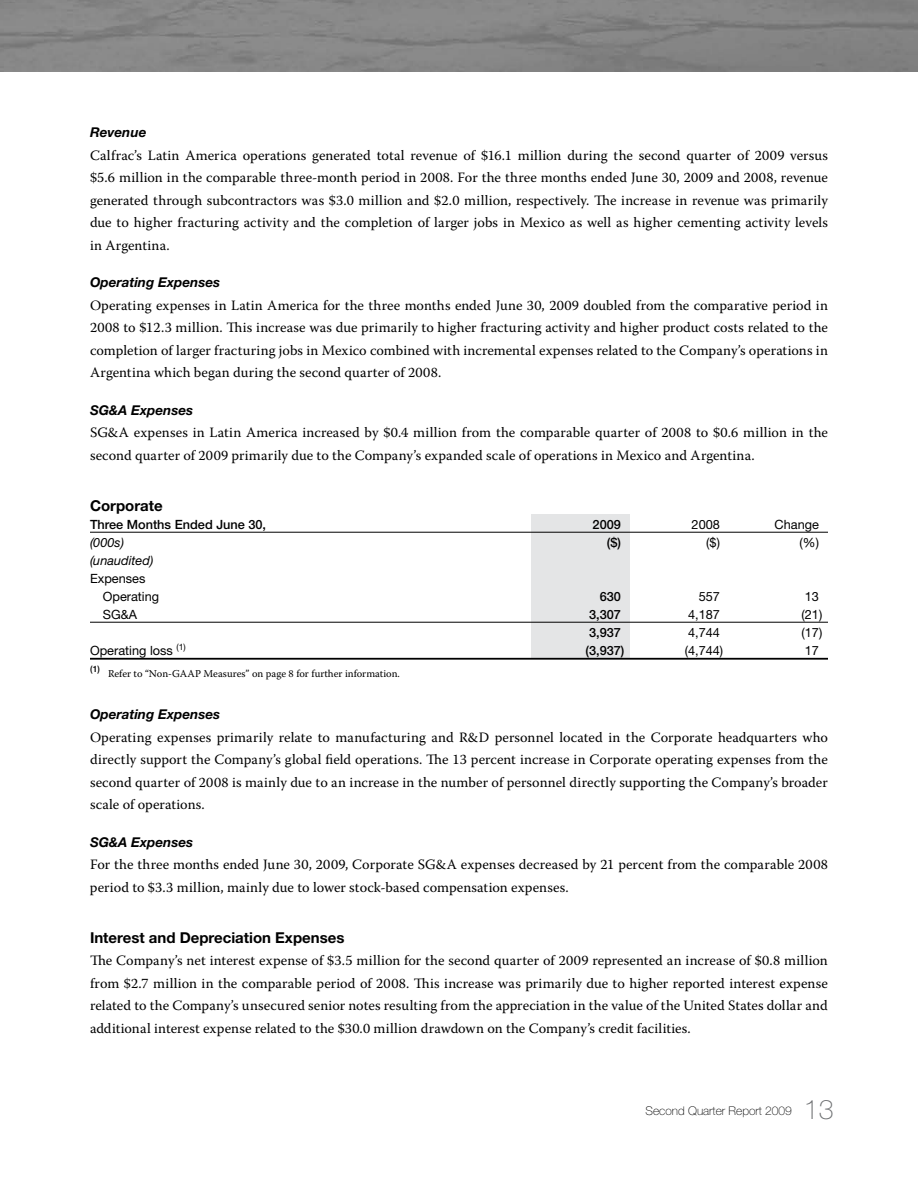
<style>
.page{position:relative;width:918px;height:1188px;background:#fff}
.page>*{position:absolute;margin:0;border:0;box-sizing:border-box;transform-origin:0 0}
.t1{font:100 27px "Helvetica Neue";color:#6d6f71}
.t2{font:700 15px "Helvetica Neue";color:#000}
.t3{font:14.25px/22.5px "Warnock Pro";letter-spacing:.01em;color:#000;text-align:justify}
.t4{font:italic 700 13.5px "Helvetica Neue";color:#000}
.t5{font:12.75px/18px "Helvetica Neue";color:#000}
.t6{font:500 12.75px "Helvetica Neue";color:#000}
.t7{font:italic 12.75px "Helvetica Neue";color:#000}
.t8{font:100 12px "Helvetica Neue";color:#000}
.t9{font:10.5px "Warnock Pro";color:#000}
.t10{font:500 8.7px "Helvetica Neue";color:#000}
</style>
<div class="page">
<div style="left:531px;top:514px;width:99px;height:145px;background:#e4e5e6"></div>
<hr style="left:90px;top:532px;width:738px;height:1px;background:#000">
<hr style="left:90px;top:622px;width:738px;height:1px;background:#000">
<hr style="left:90px;top:658px;width:738px;height:2px;background:#000">
<p class="t4" style="left:90px;top:124px;width:58px">Revenue</p>
<p class="t3" style="left:90px;top:144px;width:740px">Calfrac’s Latin America operations generated total revenue of $16.1 million during the second quarter of 2009 versus $5.6 million in the comparable three-month period in 2008. For the three months ended June 30, 2009 and 2008, revenue generated through subcontractors was $3.0 million and $2.0 million, respectively. The increase in revenue was primarily due to higher fracturing activity and the completion of larger jobs in Mexico as well as higher cementing activity levels in Argentina.</p>
<p class="t4" style="left:90px;top:274px;width:132px">Operating Expenses</p>
<p class="t3" style="left:90px;top:294px;width:740px">Operating expenses in Latin America for the three months ended June 30, 2009 doubled from the comparative period in 2008 to $12.3 million. This increase was due primarily to higher fracturing activity and higher product costs related to the completion of larger fracturing jobs in Mexico combined with incremental expenses related to the Company’s operations in Argentina which began during the second quarter of 2008.</p>
<p class="t4" style="left:90px;top:402px;width:105px">SG&amp;A Expenses</p>
<p class="t3" style="left:90px;top:421px;width:739px">SG&amp;A expenses in Latin America increased by $0.4 million from the comparable quarter of 2008 to $0.6 million in the second quarter of 2009 primarily due to the Company’s expanded scale of operations in Mexico and Argentina.</p>
<p class="t2" style="left:90px;top:496px;width:74px">Corporate</p>
<p class="t6" style="left:90px;top:517px;width:178px">Three Months Ended June 30,</p>
<p class="t6" style="left:593px;top:517px;width:30px">2009</p>
<p class="t5" style="left:692px;top:515px;width:30px">2008</p>
<p class="t5" style="left:775px;top:515px;width:46px">Change</p>
<p class="t7" style="left:90px;top:535px;width:36px">(000s)</p>
<p class="t6" style="left:607px;top:535px;width:16px">($)</p>
<p class="t5" style="left:706px;top:533px;width:15px">($)</p>
<p class="t5" style="left:800px;top:533px;width:21px">(%)</p>
<p class="t7" style="left:90px;top:553px;width:65px">(unaudited)</p>
<p class="t5" style="left:103px;top:569px;width:58px;text-indent:-13px">Expenses<br>Operating</p>
<p class="t6" style="left:600px;top:589px;width:23px">630</p>
<p class="t5" style="left:699px;top:587px;width:23px">557</p>
<p class="t5" style="left:805px;top:587px;width:16px">13</p>
<p class="t5" style="left:103px;top:605px;width:36px">SG&amp;A</p>
<p class="t6" style="left:589px;top:607px;width:33px">3,307</p>
<p class="t5" style="left:688px;top:605px;width:33px">4,187</p>
<p class="t5" style="left:802px;top:605px;width:22px">(21)</p>
<p class="t6" style="left:589px;top:625px;width:33px">3,937</p>
<p class="t5" style="left:688px;top:623px;width:33px">4,744</p>
<p class="t5" style="left:802px;top:623px;width:22px">(17)</p>
<p class="t5" style="left:90px;top:641px;width:97px">Operating loss <sup>(1)</sup></p>
<p class="t6" style="left:586px;top:643px;width:40px">(3,937)</p>
<p class="t5" style="left:685px;top:641px;width:40px">(4,744)</p>
<p class="t5" style="left:805px;top:641px;width:16px">17</p>
<p class="t10" style="left:90px;top:664px;width:12px">(1)</p>
<p class="t9" style="left:108px;top:668px;width:293px">Refer to “Non-GAAP Measures” on page 8 for further information.</p>
<p class="t4" style="left:90px;top:706px;width:132px">Operating Expenses</p>
<p class="t3" style="left:90px;top:726px;width:739px">Operating expenses primarily relate to manufacturing and R&amp;D personnel located in the Corporate headquarters who directly support the Company’s global field operations. The 13 percent increase in Corporate operating expenses from the second quarter of 2008 is mainly due to an increase in the number of personnel directly supporting the Company’s broader scale of operations.</p>
<p class="t4" style="left:90px;top:834px;width:105px">SG&amp;A Expenses</p>
<p class="t3" style="left:90px;top:853px;width:739px">For the three months ended June 30, 2009, Corporate SG&amp;A expenses decreased by 21 percent from the comparable 2008 period to $3.3 million, mainly due to lower stock-based compensation expenses.</p>
<p class="t2" style="left:90px;top:928px;width:256px">Interest and Depreciation Expenses</p>
<p class="t3" style="left:90px;top:949px;width:739px">The Company’s net interest expense of $3.5 million for the second quarter of 2009 represented an increase of $0.8 million from $2.7 million in the comparable period of 2008. This increase was primarily due to higher reported interest expense related to the Company’s unsecured senior notes resulting from the appreciation in the value of the United States dollar and additional interest expense related to the $30.0 million drawdown on the Company’s credit facilities.</p>
<p class="t8" style="left:645px;top:1104px;width:148px">Second Quarter Report 2009</p>
<h1 class="t1" style="left:804px;top:1094px;width:32px">13</h1>
</div>
